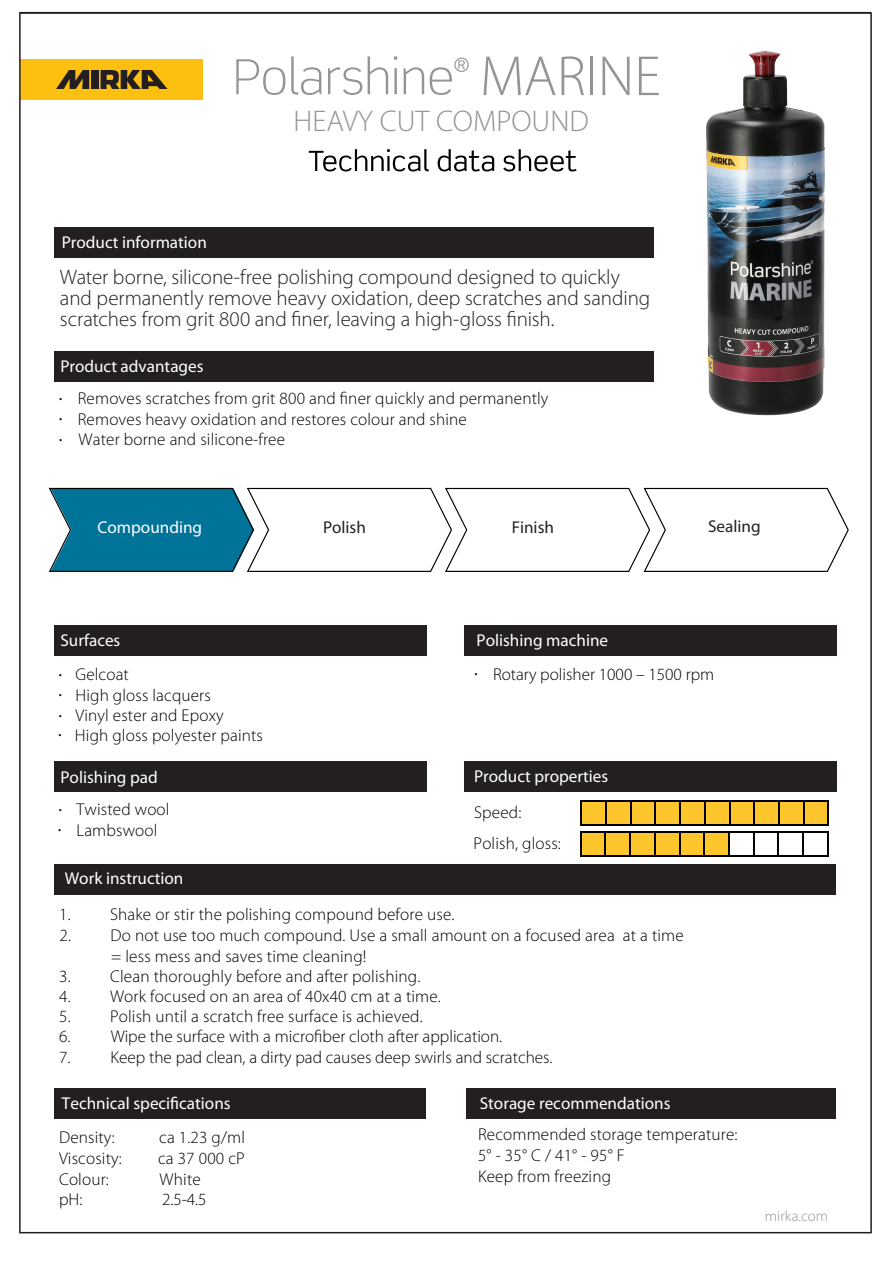
<style>
.page{position:relative;width:893px;height:1263px;background:#fff}
.page>*{position:absolute;margin:0;border:0;box-sizing:border-box;transform-origin:0 0}
.t1{font:300 57px "Myriad Pro";color:#939595}
.t2{font:300 30px "Myriad Pro";color:#939595}
.t3{font:300 21px/21px "Myriad Pro";letter-spacing:-.005em;color:#231f20}
.t4{font:300 17.1px/20.5px "Myriad Pro";letter-spacing:.01em;color:#000001}
.t5{font:17.1px "Myriad Pro";color:#fff}
.t6{font:17.1px "Myriad Pro";color:#231f20}
.t7{font:17.1px/20.5px "Myriad Pro";color:#000001}
.t8{font:300 15px "Myriad Pro";color:#939598}
</style>
<div class="page">
<div style="left:54px;top:625px;width:783px;height:31px;background:#231f20"></div>
<div style="left:54px;top:1088px;width:782px;height:30px;background:#231f20"></div>
<div style="left:54px;top:864px;width:782px;height:31px;background:#231f20"></div>
<div style="left:54px;top:761px;width:783px;height:31px;background:#231f20"></div>
<div style="left:54px;top:351px;width:599px;height:31px;background:#231f20"></div>
<div style="left:54px;top:227px;width:599px;height:31px;background:#231f20"></div>
<svg style="left:580px;top:800px;width:249px;height:24px;background:#d5a425"></svg>
<hr style="left:580px;top:824px;width:26px;height:2px;background:#000001">
<hr style="left:606px;top:824px;width:25px;height:2px;background:#000001">
<hr style="left:631px;top:824px;width:24px;height:2px;background:#000001">
<hr style="left:655px;top:824px;width:25px;height:2px;background:#000001">
<hr style="left:680px;top:824px;width:25px;height:2px;background:#000001">
<hr style="left:705px;top:824px;width:25px;height:2px;background:#000001">
<hr style="left:730px;top:824px;width:24px;height:2px;background:#000001">
<hr style="left:754px;top:824px;width:25px;height:2px;background:#000001">
<hr style="left:779px;top:824px;width:25px;height:2px;background:#000001">
<hr style="left:804px;top:824px;width:25px;height:2px;background:#000001">
<div style="left:428px;top:621px;width:36px;height:173px;background:#fff"></div>
<div style="left:426px;top:1076px;width:39px;height:42px;background:#fff"></div>
<div style="left:21px;top:59px;width:182px;height:41px;background:#fdc011"></div>
<svg style="left:56px;top:70px;width:33px;height:19px"></svg>
<div style="left:91px;top:70px;width:7px;height:19px;background:#231f20"></div>
<svg style="left:101px;top:70px;width:66px;height:19px"></svg>
<svg style="left:49px;top:488px;width:800px;height:84px"></svg>
<svg style="left:580px;top:831px;width:249px;height:24px"></svg>
<hr style="left:802px;top:832px;width:2px;height:23px;background:#000001">
<hr style="left:827px;top:832px;width:2px;height:23px;background:#000001">
<hr style="left:580px;top:855px;width:25px;height:2px;background:#000001">
<hr style="left:605px;top:855px;width:25px;height:2px;background:#000001">
<hr style="left:630px;top:855px;width:25px;height:2px;background:#000001">
<hr style="left:655px;top:855px;width:25px;height:2px;background:#000001">
<hr style="left:680px;top:855px;width:24px;height:2px;background:#000001">
<hr style="left:704px;top:855px;width:25px;height:2px;background:#000001">
<hr style="left:729px;top:855px;width:25px;height:2px;background:#000001">
<hr style="left:754px;top:855px;width:24px;height:2px;background:#000001">
<hr style="left:778px;top:855px;width:25px;height:2px;background:#000001">
<hr style="left:803px;top:855px;width:26px;height:2px;background:#000001">
<img style="left:572px;top:39px;width:300px;height:388px">
<svg style="left:236px;top:59px;width:49px;height:36px"></svg>
<svg style="left:291px;top:56px;width:30px;height:39px"></svg>
<svg style="left:328px;top:67px;width:34px;height:28px"></svg>
<svg style="left:368px;top:56px;width:20px;height:38px"></svg>
<hr style="left:394px;top:68px;width:3px;height:26px;background:#939595">
<svg style="left:394px;top:56px;width:3px;height:4px"></svg>
<svg style="left:404px;top:67px;width:20px;height:27px"></svg>
<svg style="left:309px;top:149px;width:120px;height:22px"></svg>
<svg style="left:438px;top:149px;width:56px;height:22px"></svg>
<svg style="left:503px;top:149px;width:74px;height:22px"></svg>
<svg style="left:430px;top:58px;width:39px;height:37px"></svg>
<hr style="left:20px;top:12px;width:851px;height:1px;background:#231f20">
<p class="t5" style="left:62px;top:233px;width:147px">Product information</p>
<h1 class="t1" style="left:480px;top:45px;width:182px">MARINE</h1>
<h2 class="t2" style="left:294px;top:104px;width:297px">HEAVY CUT COMPOUND</h2>
<p class="t3" style="left:60px;top:267px;width:592px">Water borne, silicone-free polishing compound designed to quickly and permanently remove heavy oxidation, deep scratches and sanding scratches from grit 800 and finer, leaving a high-gloss finish.</p>
<p class="t5" style="left:60px;top:357px;width:145px">Product advantages</p>
<p class="t4" style="left:78px;top:388px;width:472px">Removes scratches from grit 800 and finer quickly and permanently<br>Removes heavy oxidation and restores colour and shine</p>
<p class="t7" style="left:59px;top:384px;width:5px">. .</p>
<p class="t7" style="left:59px;top:426px;width:5px">.</p>
<p class="t4" style="left:79px;top:430px;width:208px">Water borne and silicone-free</p>
<p class="t5" style="left:98px;top:517px;width:106px">Compounding</p>
<p class="t6" style="left:512px;top:517px;width:44px">Finish</p>
<p class="t6" style="left:708px;top:516px;width:54px">Sealing</p>
<p class="t6" style="left:323px;top:517px;width:44px">Polish</p>
<p class="t5" style="left:477px;top:631px;width:133px">Polishing machine</p>
<p class="t5" style="left:61px;top:631px;width:61px">Surfaces</p>
<p class="t4" style="left:75px;top:664px;width:55px">Gelcoat</p>
<p class="t4" style="left:75px;top:705px;width:150px">Vinyl ester and Epoxy</p>
<p class="t7" style="left:59px;top:660px;width:5px">. .</p>
<p class="t4" style="left:493px;top:664px;width:223px">Rotary polisher 1000 – 1500 rpm</p>
<p class="t7" style="left:474px;top:659px;width:5px">.</p>
<p class="t4" style="left:75px;top:685px;width:137px">High gloss lacquers</p>
<p class="t7" style="left:59px;top:701px;width:5px">.</p>
<p class="t7" style="left:58px;top:720px;width:5px">.</p>
<p class="t4" style="left:75px;top:725px;width:190px">High gloss polyester paints</p>
<p class="t5" style="left:474px;top:767px;width:136px">Product properties</p>
<p class="t5" style="left:60px;top:767px;width:99px">Polishing pad</p>
<p class="t4" style="left:77px;top:799px;width:95px">Twisted wool<br>Lambswool</p>
<p class="t7" style="left:59px;top:795px;width:5px">.</p>
<p class="t4" style="left:474px;top:803px;width:49px">Speed:</p>
<p class="t7" style="left:58px;top:815px;width:5px">.</p>
<p class="t4" style="left:474px;top:833px;width:89px">Polish, gloss:</p>
<p class="t5" style="left:65px;top:869px;width:120px">Work instruction</p>
<p class="t4" style="left:59px;top:904px;width:397px">1. Shake or stir the polishing compound before use.</p>
<p class="t4" style="left:111px;top:925px;width:574px;text-indent:-51px">2. Do not use too much compound. Use a small amount on a focused area at a time = less mess and saves time cleaning!</p>
<p class="t4" style="left:59px;top:966px;width:363px">3. Clean thoroughly before and after polishing.</p>
<p class="t4" style="left:59px;top:987px;width:383px">4. Work focused on an area of 40x40 cm at a time.</p>
<p class="t4" style="left:59px;top:1006px;width:365px">5. Polish until a scratch free surface is achieved.</p>
<p class="t4" style="left:59px;top:1026px;width:445px">6. Wipe the surface with a microfiber cloth after application.</p>
<p class="t4" style="left:59px;top:1047px;width:495px">7. Keep the pad clean, a dirty pad causes deep swirls and scratches.</p>
<p class="t5" style="left:62px;top:1094px;width:170px">Technical specifications</p>
<p class="t5" style="left:480px;top:1094px;width:192px">Storage recommendations</p>
<p class="t4" style="left:59px;top:1128px;width:57px">Density:</p>
<p class="t4" style="left:159px;top:1128px;width:87px">ca 1.23 g/ml</p>
<p class="t4" style="left:59px;top:1148px;width:64px">Viscosity:</p>
<p class="t4" style="left:158px;top:1148px;width:88px">ca 37 000 cP</p>
<p class="t4" style="left:59px;top:1169px;width:51px">Colour:</p>
<p class="t4" style="left:160px;top:1169px;width:43px">White</p>
<p class="t4" style="left:59px;top:1189px;width:25px">pH:</p>
<p class="t4" style="left:162px;top:1189px;width:46px">2.5-4.5</p>
<p class="t4" style="left:478px;top:1125px;width:261px">Recommended storage temperature:<br>5° - 35° C / 41° - 95° F<br>Keep from freezing</p>
<p class="t8" style="left:765px;top:1207px;width:65px">mirka.com</p>
</div>
